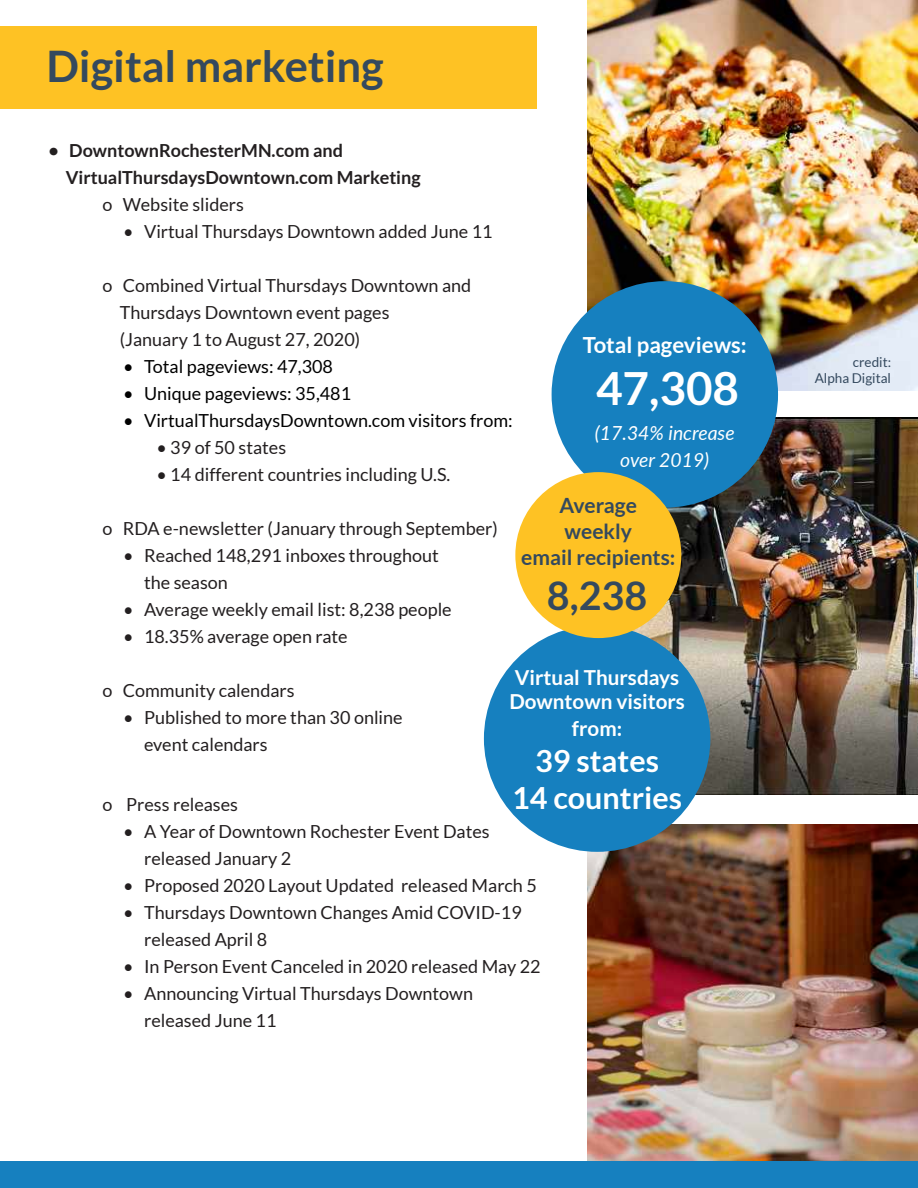
<style>
.page{position:relative;width:918px;height:1188px;background:#fff}
.page>*{position:absolute;margin:0;border:0;box-sizing:border-box;transform-origin:0 0}
.t1{font:700 45.75px "Lato";color:#fff}
.t2{font:700 43.5px "Lato";color:#34495e}
.t3{font:700 39.45px "Lato";color:#34495e}
.t4{font:700 30.6px/36.6px "Lato";color:#fff;text-align:center}
.t5{font:700 22.2px "Lato";color:#fff}
.t6{font:700 21px/26.4px "Lato";color:#34495e;text-align:center}
.t7{font:700 20.7px/25.5px "Lato";color:#fff;text-align:center}
.t8{font:italic 19.35px/26.4px "Lato";color:#fff;text-align:center}
.t9{font:18px/27px "Lato";color:#231f20}
.t10{font:18px "Lato";color:#000}
.t11{font:700 18px/27px "Lato";color:#231f20}
.t12{font:13.5px/16.2px "Lato";color:#34495e;text-align:right}
</style>
<div class="page">
<img style="left:588px;top:824px;width:330px;height:337px">
<img style="left:588px;top:0;width:330px;height:391px">
<img style="left:632px;top:417px;width:286px;height:377px">
<div style="left:0;top:26px;width:536px;height:83px;background:#fec224"></div>
<div style="left:484px;top:625px;width:226px;height:227px;background:#1680bf;border-radius:50%"></div>
<div style="left:0;top:1161px;width:918px;height:27px;background:#1680bf"></div>
<div style="left:552px;top:281px;width:226px;height:227px;background:#1680bf;border-radius:50%"></div>
<div style="left:515px;top:472px;width:166px;height:166px;background:#fec224;border-radius:50%"></div>
<h2 class="t2" style="left:46px;top:41px;width:339px">Digital marketing</h2>
<p class="t11" style="left:66px;top:137px;width:356px;text-indent:-17px">• DowntownRochesterMN.com and<br>VirtualThursdaysDowntown.com Marketing</p>
<p class="t9" style="left:102px;top:191px;width:143px">o Website sliders</p>
<p class="t9" style="left:123px;top:218px;width:371px">• Virtual Thursdays Downtown added June 11</p>
<p class="t9" style="left:120px;top:272px;width:353px;text-indent:-17px">o Combined Virtual Thursdays Downtown and<br>Thursdays Downtown event pages<br>(January 1 to August 27, 2020)</p>
<p class="t10" style="left:123px;top:357px;width:211px">• Total pageviews: 47,308</p>
<p class="t10" style="left:123px;top:384px;width:229px">• Unique pageviews: 35,481</p>
<p class="t10" style="left:123px;top:411px;width:391px">• VirtualThursdaysDowntown.com visitors from:</p>
<p class="t9" style="left:156px;top:434px;width:131px">• 39 of 50 states</p>
<p class="t9" style="left:156px;top:461px;width:295px">• 14 different countries including U.S.</p>
<p class="t9" style="left:102px;top:515px;width:397px">o RDA e-newsletter (January through September)</p>
<p class="t9" style="left:144px;top:542px;width:296px;text-indent:-21px">• Reached 148,291 inboxes throughout the season</p>
<p class="t9" style="left:123px;top:596px;width:330px">• Average weekly email list: 8,238 people</p>
<p class="t9" style="left:123px;top:623px;width:226px">• 18.35% average open rate</p>
<p class="t9" style="left:102px;top:677px;width:194px">o Community calendars</p>
<p class="t9" style="left:144px;top:704px;width:260px;text-indent:-21px">• Published to more than 30 online event calendars</p>
<p class="t5" style="left:583px;top:333px;width:166px">Total pageviews:</p>
<h1 class="t1" style="left:596px;top:362px;width:145px">47,308</h1>
<p class="t8" style="left:595px;top:419px;width:141px">(17.34% increase over 2019)</p>
<p class="t6" style="left:521px;top:491px;width:156px">Average<br>weekly<br>email recipients:</p>
<h3 class="t3" style="left:547px;top:573px;width:102px">8,238</h3>
<p class="t7" style="left:509px;top:664px;width:177px">Virtual Thursdays<br>Downtown visitors from:</p>
<h3 class="t4" style="left:512px;top:742px;width:172px">39 states<br>14 countries</h3>
<p class="t9" style="left:102px;top:791px;width:137px">o Press releases</p>
<p class="t9" style="left:144px;top:818px;width:347px;text-indent:-21px">• A Year of Downtown Rochester Event Dates released January 2</p>
<p class="t9" style="left:123px;top:872px;width:415px">• Proposed 2020 Layout Updated released March 5</p>
<p class="t9" style="left:144px;top:899px;width:379px;text-indent:-21px">• Thursdays Downtown Changes Amid COVID-19 released April 8</p>
<p class="t9" style="left:123px;top:953px;width:419px">• In Person Event Canceled in 2020 released May 22</p>
<p class="t9" style="left:144px;top:980px;width:331px;text-indent:-21px">• Announcing Virtual Thursdays Downtown released June 11</p>
<p class="t12" style="left:815px;top:353px;width:78px">credit:<br>Alpha Digital</p>
</div>
